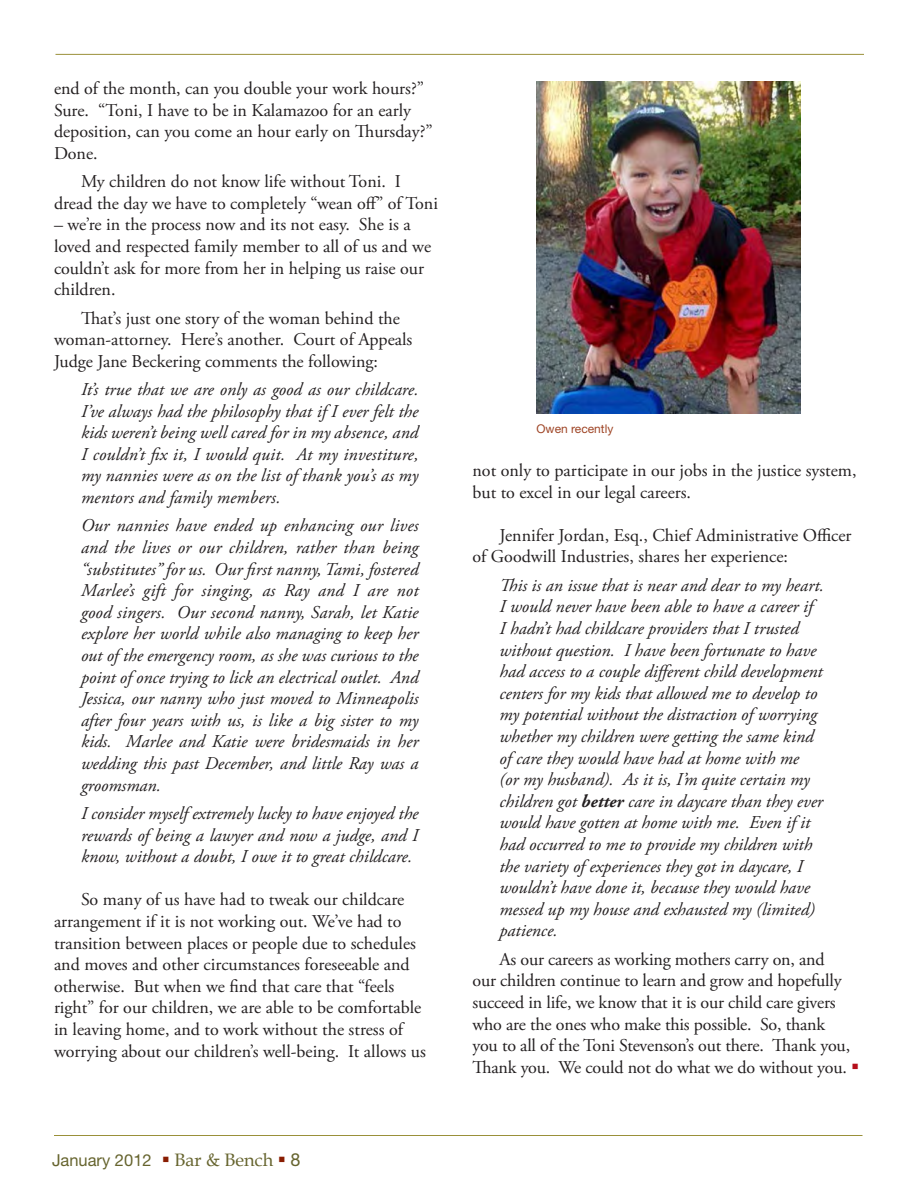
<style>
.page{position:relative;width:918px;height:1188px;background:#fff}
.page>*{position:absolute;margin:0;border:0;box-sizing:border-box;transform-origin:0 0}
.t1{font:italic 18px/21.6px "Adobe Garamond Pro";color:#231f20;text-align:justify}
.t2{font:18px/21.6px "Adobe Garamond Pro";color:#231f20}
.t3{font:16.5px "Helvetica Neue LT Std";color:#66642e}
.captions{font:12px "Helvetica Neue LT Std";color:#9e4425}
.s1{color:#891d02}
.s2{font-family:"Book Antiqua";font-size:18px}
.s3{font-size:18px}
.s4{font-weight:700}
.s5{color:#b50e1a}
</style>
<div class="page">
<hr style="left:54px;top:1135px;width:808px;height:1px;background:#9a9039">
<hr style="left:56px;top:54px;width:808px;height:1px;background:#9a9039">
<img style="left:536px;top:81px;width:264px;height:333px">
<p class="t2" style="left:54px;top:78px;width:380px">end of the month, can you double your work hours?” Sure. “Toni, I have to be in Kalamazoo for an early deposition, can you come an hour early on Thursday?” Done.</p>
<p class="t2" style="left:54px;top:171px;width:386px;text-align:center">My children do not know life without Toni. I<br>dread the day we have to completely “wean off” of Toni</p>
<p class="t2" style="left:54px;top:215px;width:379px">– we’re in the process now and its not easy. She is a loved and respected family member to all of us and we couldn’t ask for more from her in helping us raise our children.</p>
<p class="t2" style="left:54px;top:308px;width:360px;text-indent:27px">That’s just one story of the woman behind the woman-attorney. Here’s another. Court of Appeals<br>Judge Jane Beckering comments the following:</p>
<p class="t1" style="left:81px;top:379px;width:339px">It’s true that we are only as good as our childcare.<br>I’ve always had the philosophy that if I ever felt the kids weren’t being well cared for in my absence, and I couldn’t fix it, I would quit. At my investiture, my nannies were as on the list of thank you’s as my mentors and family members.</p>
<p class="t1" style="left:81px;top:515px;width:339px">Our nannies have ended up enhancing our lives and the lives or our children, rather than being “substitutes” for us. Our first nanny, Tami, fostered Marlee’s gift for singing, as Ray and I are not good singers. Our second nanny, Sarah, let Katie explore her world while also managing to keep her out of the emergency room, as she was curious to the point of once trying to lick an electrical outlet. And Jessica, our nanny who just moved to Minneapolis after four years with us, is like a big sister to my kids. Marlee and Katie were bridesmaids in her wedding this past December, and little Ray was a groomsman.</p>
<p class="t1" style="left:81px;top:803px;width:339px">I consider myself extremely lucky to have enjoyed the rewards of being a lawyer and now a judge, and I know, without a doubt, I owe it to great childcare.</p>
<p class="t2" style="left:54px;top:890px;width:373px;text-indent:27px">So many of us have had to tweak our childcare arrangement if it is not working out. We’ve had to transition between places or people due to schedules and moves and other circumstances foreseeable and otherwise. But when we find that care that “feels right” for our children, we are able to be comfortable in leaving home, and to work without the stress of worrying about our children’s well-being. It allows us</p>
<p class="t3" style="left:52px;top:1150px;width:250px">January 2012 <span class="s1">▪</span> <span class="s2">Bar &amp; Bench</span> <span class="s1">▪</span> <span class="s3">8</span></p>
<p class="captions" style="left:536px;top:422px;width:78px">Owen recently</p>
<p class="t2" style="left:472px;top:460px;width:386px">not only to participate in our jobs in the justice system, but to excel in our legal careers.</p>
<p class="t2" style="left:472px;top:525px;width:381px;text-indent:27px">Jennifer Jordan, Esq., Chief Administrative Officer of Goodwill Industries, shares her experience:</p>
<p class="t1" style="left:500px;top:575px;width:326px;text-align:left">This is an issue that is near and dear to my heart.<br>I would never have been able to have a career if<br>I hadn’t had childcare providers that I trusted without question. I have been fortunate to have had access to a couple different child development centers for my kids that allowed me to develop to my potential without the distraction of worrying whether my children were getting the same kind of care they would have had at home with me<br>(or my husband). As it is, I’m quite certain my children got <span class="s4">better</span> care in daycare than they ever would have gotten at home with me. Even if it had occurred to me to provide my children with the variety of experiences they got in daycare, I wouldn’t have done it, because they would have messed up my house and exhausted my (limited) patience.</p>
<p class="t2" style="left:472px;top:949px;width:388px;text-indent:27px">As our careers as working mothers carry on, and<br>our children continue to learn and grow and hopefully succeed in life, we know that it is our child care givers who are the ones who make this possible. So, thank<br>you to all of the Toni Stevenson’s out there. Thank you, Thank you. We could not do what we do without you. <span class="s5">▪</span></p>
</div>
